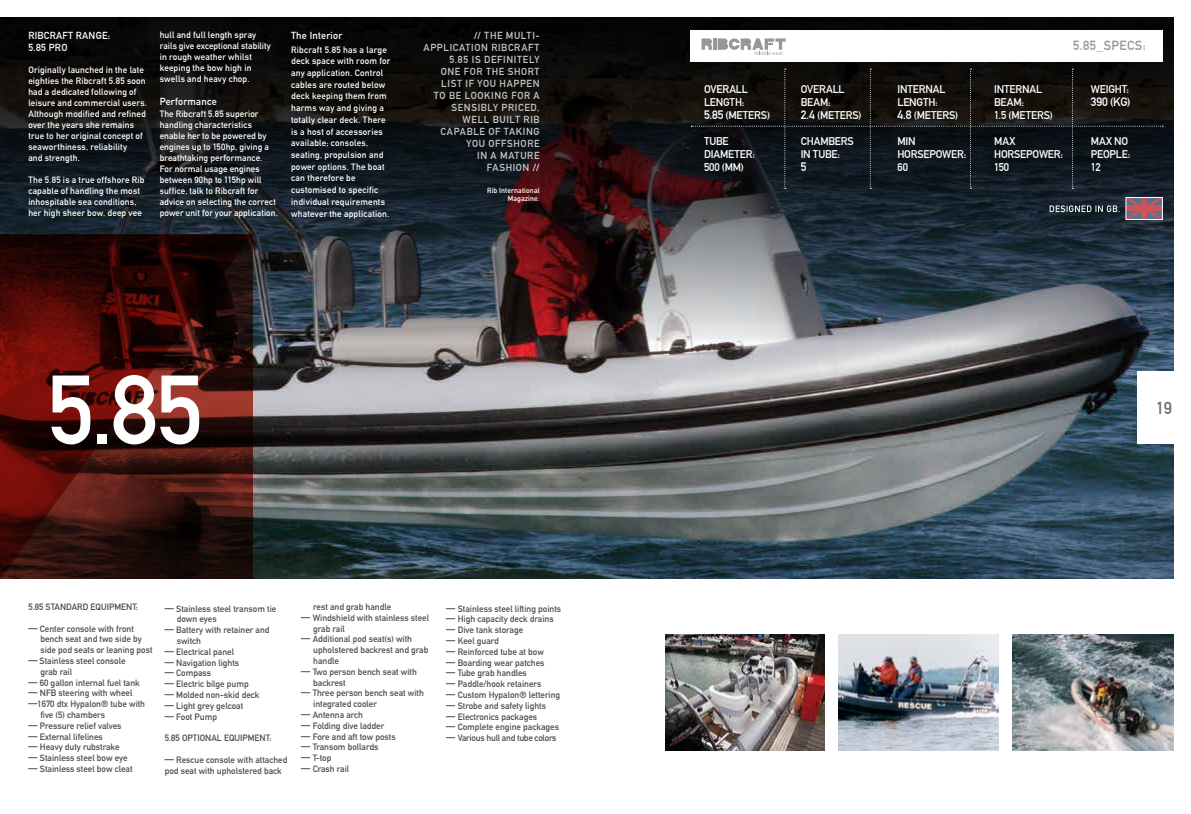
<style>
.page{position:relative;width:1191px;height:814px;background:#fff}
.page>*{position:absolute;margin:0;border:0;box-sizing:border-box;transform-origin:0 0}
.t1{font:700 96px "DIN Alternate";color:#fff}
.t2{font:700 17px "DIN Alternate";color:#6d6e71}
.t3{font:700 13px "DIN Alternate";letter-spacing:.025em;color:#95979a}
.t4{font:700 12px "DIN Alternate";color:#fff}
.t5{font:700 11px/13px "DIN Alternate";letter-spacing:-.015em;color:#fff}
.t6{font:700 10px/12px "DIN Alternate";letter-spacing:.06em;color:#c7c8ca;text-align:right}
.t7{font:700 10px/12px "DIN Alternate";letter-spacing:.025em;color:#fff}
.t8{font:700 9px/10.8px "DIN Alternate";color:#4d4d4f}
.t9{font:700 9px/11px "DIN Alternate";letter-spacing:.015em;color:#fff}
.t10{font:700 7.3px/8px "DIN Alternate";letter-spacing:.015em;color:#fff;text-align:right}
.s1{color:#fff}
.s2{font-size:7px}
.s3{font-family:"Helvetica Neue";font-weight:400}
.s4{font-size:12px}
</style>
<div class="page">
<img style="left:252px;top:352px;width:921px;height:227px">
<svg style="left:0;top:18px;width:1173px;height:334px;background:#2e2f34"></svg>
<svg style="left:0;top:235px;width:252px;height:344px;background:#400e0a"></svg>
<div style="left:1137px;top:370px;width:54px;height:73px;background:#fff"></div>
<div style="left:690px;top:30px;width:472px;height:32px;background:#fff"></div>
<svg style="left:701px;top:38px;width:84px;height:17px"></svg>
<svg style="left:691px;top:69px;width:472px;height:120px;background:#111315"></svg>
<img style="left:839px;top:634px;width:159px;height:116px">
<img style="left:1012px;top:634px;width:161px;height:116px">
<img style="left:665px;top:634px;width:160px;height:116px">
<svg style="left:1049px;top:205px;width:70px;height:7px"></svg>
<svg style="left:1127px;top:199px;width:33px;height:19px"></svg>
<div style="left:1141px;top:197px;width:5px;height:23px;background:#cf515c"></div>
<div style="left:1126px;top:206px;width:36px;height:5px;background:#cf515c"></div>
<div style="left:1125px;top:197px;width:37px;height:23px;border:1px solid #fff"></div>
<p class="t7" style="left:28px;top:28px;width:83px">RIBCRAFT RANGE:<br>5.85 PRO</p>
<p class="t9" style="left:28px;top:63px;width:120px">Originally launched in the late eighties the Ribcraft 5.85 soon had a dedicated following of leisure and commercial users.<br>Although modified and refined over the years she remains true to her original concept of seaworthiness, reliability<br>and strength.</p>
<p class="t9" style="left:28px;top:173px;width:118px">The 5.85 is a true offshore Rib capable of handling the most inhospitable sea conditions, her high sheer bow, deep vee</p>
<p class="t9" style="left:160px;top:29px;width:113px">hull and full length spray rails give exceptional stability in rough weather whilst keeping the bow high in swells and heavy chop.</p>
<p class="t7" style="left:160px;top:95px;width:59px">Performance</p>
<p class="t9" style="left:160px;top:108px;width:120px">The Ribcraft 5.85 superior handling characteristics enable her to be powered by engines up to 150hp, giving a breathtaking performance.<br>For normal usage engines between 90hp to 115hp will suffice, talk to Ribcraft for advice on selecting the correct power unit for your application.</p>
<p class="t7" style="left:291px;top:28px;width:53px">The Interior</p>
<p class="t9" style="left:291px;top:43px;width:101px;line-height:11.7px">Ribcraft 5.85 has a large deck space with room for any application. Control cables are routed below deck keeping them from harms way and giving a totally clear deck. There is a host of accessories available; consoles, seating, propulsion and power options. The boat can therefore be customised to specific individual requirements whatever the application.</p>
<p class="t6" style="left:423px;top:28px;width:118px"><span class="s1">//</span> THE MULTI-<br>APPLICATION RIBCRAFT<br>5.85 IS DEFINITELY<br>ONE FOR THE SHORT<br>LIST IF YOU HAPPEN<br>TO BE LOOKING FOR A<br>SENSIBLY PRICED,<br>WELL BUILT RIB<br>CAPABLE OF TAKING<br>YOU OFFSHORE<br>IN A MATURE<br>FASHION <span class="s1">//</span></p>
<p class="t10" style="left:487px;top:186px;width:54px">Rib International<br>Magazine<span class="s2">.</span></p>
<h1 class="t1" style="left:48px;top:337px;width:156px">5.85</h1>
<p class="t8" style="left:28px;top:600px;width:111px">5.85 STANDARD EQUIPMENT:</p>
<p class="t8" style="left:28px;top:622px;width:107px"><span class="s3">━</span> Center console with front</p>
<p class="t8" style="left:40px;top:633px;width:103px">bench seat and two side by</p>
<p class="t8" style="left:40px;top:644px;width:114px">side pod seats or leaning post</p>
<p class="t8" style="left:28px;top:654px;width:99px"><span class="s3">━</span> Stainless steel console</p>
<p class="t8" style="left:40px;top:665px;width:33px">grab rail</p>
<p class="t8" style="left:28px;top:676px;width:113px"><span class="s3">━</span> 60 gallon internal fuel tank</p>
<p class="t8" style="left:28px;top:687px;width:106px"><span class="s3">━</span> NFB steering with wheel</p>
<p class="t8" style="left:28px;top:698px;width:118px"><span class="s3">━</span>1670 dtx Hypalon® tube with</p>
<p class="t8" style="left:40px;top:708px;width:66px">five (5) chambers</p>
<p class="t8" style="left:28px;top:719px;width:95px"><span class="s3">━</span> Pressure relief valves</p>
<p class="t8" style="left:28px;top:730px;width:76px"><span class="s3">━</span> External lifelines</p>
<p class="t8" style="left:28px;top:741px;width:93px"><span class="s3">━</span> Heavy duty rubstrake</p>
<p class="t8" style="left:28px;top:752px;width:101px"><span class="s3">━</span> Stainless steel bow eye</p>
<p class="t8" style="left:28px;top:762px;width:106px"><span class="s3">━</span> Stainless steel bow cleat</p>
<p class="t8" style="left:165px;top:602px;width:113px"><span class="s3">━</span> Stainless steel transom tie</p>
<p class="t8" style="left:177px;top:613px;width:41px">down eyes</p>
<p class="t8" style="left:165px;top:624px;width:106px"><span class="s3">━</span> Battery with retainer and</p>
<p class="t8" style="left:177px;top:634px;width:26px">switch</p>
<p class="t8" style="left:165px;top:645px;width:71px"><span class="s3">━</span> Electrical panel</p>
<p class="t8" style="left:165px;top:656px;width:76px"><span class="s3">━</span> Navigation lights</p>
<p class="t8" style="left:165px;top:667px;width:48px"><span class="s3">━</span> Compass</p>
<p class="t8" style="left:165px;top:678px;width:85px"><span class="s3">━</span> Electric bilge pump</p>
<p class="t8" style="left:165px;top:688px;width:96px"><span class="s3">━</span> Molded non-skid deck</p>
<p class="t8" style="left:165px;top:699px;width:80px"><span class="s3">━</span> Light grey gelcoat</p>
<p class="t8" style="left:165px;top:710px;width:54px"><span class="s3">━</span> Foot Pump</p>
<p class="t8" style="left:165px;top:732px;width:108px">5.85 OPTIONAL EQUIPMENT:</p>
<p class="t8" style="left:165px;top:753px;width:124px"><span class="s3">━</span> Rescue console with attached pod seat with upholstered back</p>
<p class="t8" style="left:313px;top:600px;width:79px">rest and grab handle</p>
<p class="t8" style="left:301px;top:611px;width:129px"><span class="s3">━</span> Windshield with stainless steel</p>
<p class="t8" style="left:313px;top:622px;width:33px">grab rail</p>
<p class="t8" style="left:301px;top:633px;width:112px"><span class="s3">━</span> Additional pod seat(s) with</p>
<p class="t8" style="left:313px;top:644px;width:117px">upholstered backrest and grab</p>
<p class="t8" style="left:313px;top:654px;width:27px">handle</p>
<p class="t8" style="left:301px;top:665px;width:117px"><span class="s3">━</span> Two person bench seat with</p>
<p class="t8" style="left:313px;top:676px;width:34px">backrest</p>
<p class="t8" style="left:301px;top:687px;width:124px"><span class="s3">━</span> Three person bench seat with</p>
<p class="t8" style="left:313px;top:698px;width:65px">integrated cooler</p>
<p class="t8" style="left:301px;top:708px;width:63px"><span class="s3">━</span> Antenna arch</p>
<p class="t8" style="left:301px;top:719px;width:85px"><span class="s3">━</span> Folding dive ladder</p>
<p class="t8" style="left:301px;top:730px;width:96px"><span class="s3">━</span> Fore and aft tow posts</p>
<p class="t8" style="left:301px;top:741px;width:79px"><span class="s3">━</span> Transom bollards</p>
<p class="t8" style="left:301px;top:752px;width:32px"><span class="s3">━</span> T-top</p>
<p class="t8" style="left:301px;top:762px;width:49px"><span class="s3">━</span> Crash rail</p>
<p class="t8" style="left:446px;top:602px;width:116px"><span class="s3">━</span> Stainless steel lifting points <span class="s3">━</span> High capacity deck drains <span class="s3">━</span> Dive tank storage<br><span class="s3">━</span> Keel guard<br><span class="s3">━</span> Reinforced tube at bow<br><span class="s3">━</span> Boarding wear patches<br><span class="s3">━</span> Tube grab handles<br><span class="s3">━</span> Paddle/hook retainers<br><span class="s3">━</span> Custom Hypalon® lettering <span class="s3">━</span> Strobe and safety lights<br><span class="s3">━</span> Electronics packages<br><span class="s3">━</span> Complete engine packages <span class="s3">━</span> Various hull and tube colors</p>
<p class="t5" style="left:704px;top:82px;width:68px">OVERALL<br>LENGTH:<br><span class="s4">5.85</span> (METERS)</p>
<p class="t5" style="left:704px;top:134px;width:52px">TUBE<br>DIAMETER:<br>500 (MM)</p>
<p class="t5" style="left:800px;top:82px;width:62px">OVERALL<br>BEAM:<br><span class="s4">2.4</span> (METERS)</p>
<p class="t5" style="left:800px;top:134px;width:55px">CHAMBERS<br>IN TUBE:</p>
<h3 class="t4" style="left:800px;top:158px;width:7px">5</h3>
<p class="t5" style="left:897px;top:82px;width:62px">INTERNAL<br>LENGTH:<br><span class="s4">4.8</span> (METERS)</p>
<p class="t5" style="left:897px;top:134px;width:70px">MIN<br>HORSEPOWER:<br>60</p>
<h3 class="t3" style="left:1073px;top:36px;width:74px">5.85_SPECS:</h3>
<p class="t5" style="left:994px;top:82px;width:60px">INTERNAL<br>BEAM:<br>1.5 (METERS)</p>
<p class="t5" style="left:994px;top:134px;width:70px">MAX<br>HORSEPOWER:<br>150</p>
<p class="t5" style="left:1090px;top:82px;width:40px">WEIGHT:</p>
<h3 class="t4" style="left:1090px;top:93px;width:41px">390 (KG)</h3>
<p class="t5" style="left:1090px;top:134px;width:41px">MAX NO<br>PEOPLE:<br>12</p>
<h2 class="t2" style="left:1156px;top:394px;width:17px">19</h2>
</div>
